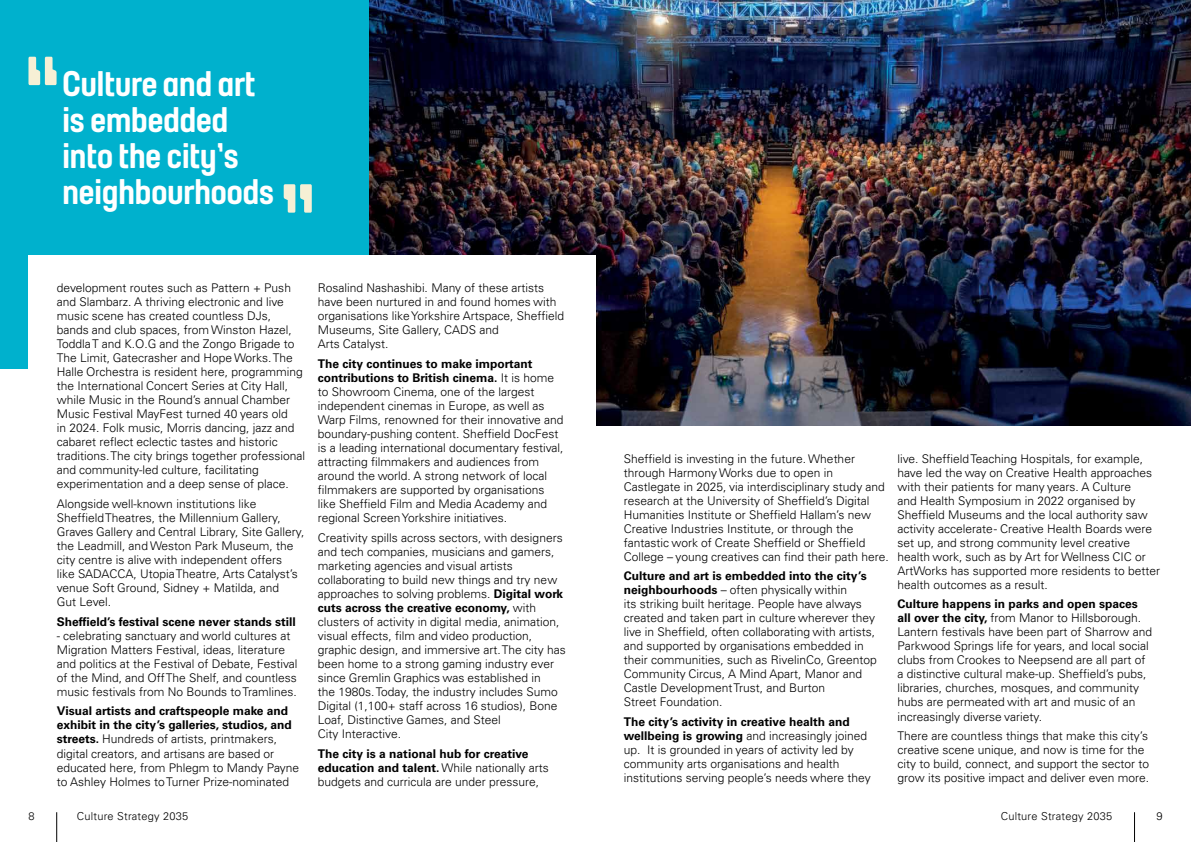
<style>
.page{position:relative;width:1191px;height:842px;background:#fff}
.page>*{position:absolute;margin:0;border:0;box-sizing:border-box;transform-origin:0 0}
.t1{font:36px/36px "Sheffield Headline";color:#fff}
.t2{font:300 12px/14px "Univers";color:#000}
.t3{font:700 12px/14px "Univers LT Std";color:#000}
.t4{font:300 11px "Univers";letter-spacing:.02em;color:#000}
.s1{font-family:"Univers LT Std";font-weight:700}
.s2{font-family:"Univers";font-weight:300}
</style>
<div class="page">
<img style="left:369px;top:0;width:822px;height:425px">
<div style="left:0;top:0;width:369px;height:369px;background:#00b1cd"></div>
<div style="left:28px;top:255px;width:567px;height:578px;background:#fff"></div>
<svg style="left:284px;top:184px;width:28px;height:29px"></svg>
<svg style="left:28px;top:57px;width:29px;height:28px"></svg>
<hr style="left:56px;top:812px;width:1px;height:30px;background:#000">
<hr style="left:1134px;top:812px;width:1px;height:30px;background:#000">
<h1 class="t1" style="left:62px;top:65px;width:213px">Culture and art is embedded into the city’s neighbourhoods</h1>
<p class="t2" style="left:57px;top:281px;width:250px">development routes such as Pattern + Push and Slambarz. A thriving electronic and live music scene has created countless DJs, bands and club spaces, from Winston Hazel, Toddla T and K.O.G and the Zongo Brigade to The Limit, Gatecrasher and Hope Works. The Halle Orchestra is resident here, programming the International Concert Series at City Hall, while Music in the Round’s annual Chamber Music Festival MayFest turned 40 years old<br>in 2024. Folk music, Morris dancing, jazz and cabaret reflect eclectic tastes and historic traditions. The city brings together professional and community-led culture, facilitating experimentation and a deep sense of place.</p>
<p class="t2" style="left:57px;top:497px;width:249px">Alongside well-known institutions like Sheffield Theatres, the Millennium Gallery, Graves Gallery and Central Library, Site Gallery, the Leadmill, and Weston Park Museum, the city centre is alive with independent offers<br>like SADACCA, Utopia Theatre, Arts Catalyst’s venue Soft Ground, Sidney + Matilda, and<br>Gut Level.</p>
<p class="t3" style="left:57px;top:615px;width:241px">Sheffield’s festival scene never stands still</p>
<p class="t2" style="left:57px;top:628px;width:242px">- celebrating sanctuary and world cultures at Migration Matters Festival, ideas, literature and politics at the Festival of Debate, Festival of the Mind, and Off The Shelf, and countless music festivals from No Bounds to Tramlines.</p>
<p class="t3" style="left:57px;top:704px;width:236px">Visual artists and craftspeople make and exhibit in the city’s galleries, studios, and</p>
<p class="t2" style="left:57px;top:732px;width:244px"><span class="s1">streets.</span> Hundreds of artists, printmakers, digital creators, and artisans are based or educated here, from Phlegm to Mandy Payne to Ashley Holmes to Turner Prize-nominated</p>
<p class="t2" style="left:318px;top:281px;width:248px">Rosalind Nashashibi. Many of these artists have been nurtured in and found homes with organisations like Yorkshire Artspace, Sheffield Museums, Site Gallery, CADS and<br>Arts Catalyst.</p>
<p class="t3" style="left:318px;top:357px;width:238px">The city continues to make important contributions to British cinema. <span class="s2">It is home</span></p>
<p class="t2" style="left:318px;top:385px;width:247px">to Showroom Cinema, one of the largest independent cinemas in Europe, as well as Warp Films, renowned for their innovative and boundary-pushing content. Sheffield DocFest is a leading international documentary festival, attracting filmmakers and audiences from around the world. A strong network of local filmmakers are supported by organisations like Sheffield Film and Media Academy and regional Screen Yorkshire initiatives.</p>
<p class="t2" style="left:318px;top:531px;width:247px">Creativity spills across sectors, with designers and tech companies, musicians and gamers, marketing agencies and visual artists collaborating to build new things and try new approaches to solving problems. <span class="s1">Digital work</span></p>
<p class="t3" style="left:318px;top:601px;width:220px">cuts across the creative economy, <span class="s2">with</span></p>
<p class="t2" style="left:318px;top:615px;width:249px">clusters of activity in digital media, animation, visual effects, film and video production, graphic design, and immersive art. The city has been home to a strong gaming industry ever since Gremlin Graphics was established in<br>the 1980s. Today, the industry includes Sumo Digital (1,100+ staff across 16 studios), Bone Loaf, Distinctive Games, and Steel<br>City Interactive.</p>
<p class="t3" style="left:318px;top:746px;width:232px">The city is a national hub for creative education and talent. <span class="s2">While nationally arts</span></p>
<p class="t2" style="left:318px;top:774px;width:223px">budgets and curricula are under pressure,</p>
<p class="t2" style="left:624px;top:451px;width:267px">Sheffield is investing in the future. Whether through Harmony Works due to open in Castlegate in 2025, via interdisciplinary study and research at the University of Sheffield’s Digital Humanities Institute or Sheffield Hallam’s new Creative Industries Institute, or through the fantastic work of Create Sheffield or Sheffield College – young creatives can find their path here.</p>
<p class="t3" style="left:624px;top:569px;width:244px">Culture and art is embedded into the city’s</p>
<p class="t2" style="left:624px;top:583px;width:254px"><span class="s1">neighbourhoods</span> – often physically within<br>its striking built heritage. People have always created and taken part in culture wherever they live in Sheffield, often collaborating with artists, and supported by organisations embedded in their communities, such as RivelinCo, Greentop Community Circus, A Mind Apart, Manor and Castle Development Trust, and Burton<br>Street Foundation.</p>
<p class="t3" style="left:624px;top:715px;width:227px">The city’s activity in creative health and</p>
<p class="t2" style="left:624px;top:729px;width:248px"><span class="s1">wellbeing is growing</span> and increasingly joined up. It is grounded in years of activity led by community arts organisations and health institutions serving people’s needs where they</p>
<p class="t2" style="left:897px;top:451px;width:264px">live. Sheffield Teaching Hospitals, for example, have led the way on Creative Health approaches with their patients for many years. A Culture<br>and Health Symposium in 2022 organised by Sheffield Museums and the local authority saw activity accelerate - Creative Health Boards were set up, and strong community level creative health work, such as by Art for Wellness CIC or ArtWorks has supported more residents to better health outcomes as a result.</p>
<p class="t3" style="left:897px;top:597px;width:242px">Culture happens in parks and open spaces</p>
<p class="t2" style="left:897px;top:611px;width:256px"><span class="s1">all over the city,</span> from Manor to Hillsborough.<br>Lantern festivals have been part of Sharrow and Parkwood Springs life for years, and local social clubs from Crookes to Neepsend are all part of a distinctive cultural make-up. Sheffield’s pubs, libraries, churches, mosques, and community hubs are permeated with art and music of an increasingly diverse variety.</p>
<p class="t2" style="left:897px;top:729px;width:253px">There are countless things that make this city’s creative scene unique, and now is time for the city to build, connect, and support the sector to grow its positive impact and deliver even more.</p>
<p class="t4" style="left:28px;top:810px;width:8px">8</p>
<p class="t4" style="left:77px;top:810px;width:113px">Culture Strategy 2035</p>
<p class="t4" style="left:1000px;top:810px;width:113px">Culture Strategy 2035</p>
<p class="t4" style="left:1156px;top:810px;width:8px">9</p>
</div>
